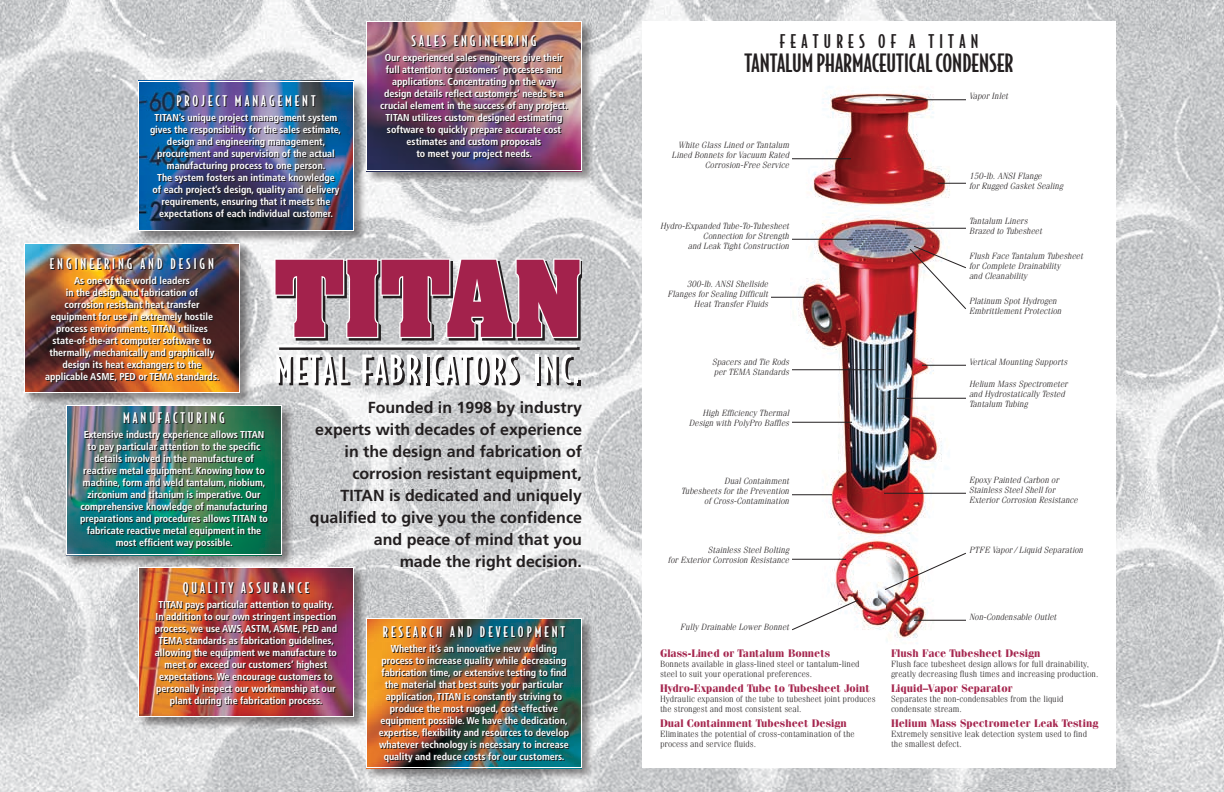
<style>
.page{position:relative;width:1224px;height:792px;background:#fff}
.page>*{position:absolute;margin:0;border:0;box-sizing:border-box;transform-origin:0 0}
.t1{font:500 24px "Bodega Sans";color:#231f20}
.t2{font:500 18px "Bodega Sans";color:#231f20}
.t3{font:700 16px/22px "Frutiger";color:#231f20;text-align:right}
.t4{font:500 14px "Bodega Sans";color:#fff}
.t5{font:700 11px "Fenice";color:#a5264e}
.t6{font:700 condensed 10px/12px "Frutiger";color:#fff;text-align:center}
.t7{font:italic 300 9px/10px "Fenice";color:#231f20}
.t8{font:300 9px/10px "Fenice";color:#231f20}
</style>
<div class="page">
<img style="left:0;top:0;width:1224px;height:792px">
<div style="left:642px;top:21px;width:474px;height:747px;background:#fff"></div>
<img style="left:790px;top:90px;width:168px;height:554px">
<div style="left:365px;top:617px;width:233px;height:167px;background:#231f20;opacity:.5"></div>
<img style="left:368px;top:620px;width:212px;height:146px">
<div style="left:137px;top:566px;width:233px;height:167px;background:#231f20;opacity:.5"></div>
<img style="left:140px;top:569px;width:212px;height:146px">
<div style="left:65px;top:404px;width:233px;height:167px;background:#231f20;opacity:.5"></div>
<img style="left:68px;top:407px;width:212px;height:146px">
<div style="left:23px;top:242px;width:233px;height:167px;background:#231f20;opacity:.5"></div>
<img style="left:26px;top:245px;width:212px;height:146px">
<div style="left:137px;top:80px;width:233px;height:167px;background:#231f20;opacity:.5"></div>
<img style="left:140px;top:83px;width:212px;height:146px">
<div style="left:365px;top:20px;width:233px;height:167px;background:#231f20;opacity:.5"></div>
<img style="left:368px;top:23px;width:212px;height:146px">
<div style="left:138px;top:81px;width:216px;height:150px;border:1px solid #fff"></div>
<div style="left:24px;top:243px;width:216px;height:150px;border:1px solid #fff"></div>
<div style="left:66px;top:405px;width:216px;height:150px;border:1px solid #fff"></div>
<div style="left:138px;top:567px;width:216px;height:150px;border:1px solid #fff"></div>
<div style="left:366px;top:618px;width:216px;height:150px;border:1px solid #fff"></div>
<div style="left:366px;top:21px;width:216px;height:150px;border:1px solid #fff"></div>
<hr style="left:279px;top:347px;width:301px;height:3px;background:#231f20">
<hr style="left:426px;top:357px;width:3px;height:28px;background:#231f20">
<hr style="left:537px;top:357px;width:4px;height:28px;background:#231f20">
<svg style="left:274px;top:258px;width:308px;height:84px;background:#aa5873"></svg>
<hr style="left:277px;top:345px;width:300px;height:2px;background:#fff">
<svg style="left:276px;top:355px;width:74px;height:30px"></svg>
<svg style="left:361px;top:355px;width:60px;height:30px"></svg>
<hr style="left:423px;top:355px;width:4px;height:28px;background:#fff">
<svg style="left:432px;top:354px;width:88px;height:31px"></svg>
<hr style="left:535px;top:355px;width:4px;height:28px;background:#fff">
<svg style="left:544px;top:354px;width:37px;height:31px"></svg>
<hr style="left:792px;top:158px;width:59px;height:1px;background:#231f20">
<svg style="left:938px;top:183px;width:28px;height:1px"></svg>
<hr style="left:792px;top:239px;width:61px;height:1px;background:#231f20">
<hr style="left:895px;top:228px;width:71px;height:1px;background:#231f20">
<hr style="left:771px;top:297px;width:33px;height:1px;background:#231f20">
<hr style="left:922px;top:365px;width:44px;height:1px;background:#231f20">
<hr style="left:792px;top:370px;width:92px;height:1px;background:#231f20">
<hr style="left:792px;top:422px;width:60px;height:1px;background:#231f20">
<hr style="left:897px;top:398px;width:69px;height:1px;background:#231f20">
<hr style="left:792px;top:494px;width:40px;height:1px;background:#231f20">
<hr style="left:884px;top:493px;width:82px;height:1px;background:#231f20">
<hr style="left:792px;top:559px;width:54px;height:1px;background:#231f20">
<hr style="left:914px;top:620px;width:52px;height:1px;background:#231f20">
<svg style="left:791px;top:600px;width:68px;height:30px"></svg>
<svg style="left:884px;top:553px;width:82px;height:37px"></svg>
<hr style="left:886px;top:100px;width:80px;height:1px;background:#231f20">
<svg style="left:909px;top:246px;width:57px;height:64px"></svg>
<h3 class="t4" style="left:411px;top:33px;width:127px">S A L E S E N G I N E E R I N G</h3>
<p class="t6" style="left:380px;top:52px;width:189px">Our experienced sales engineers give their full attention to customers’ processes and applications. Concentrating on the way design details reflect customers’ needs is a crucial element in the success of any project.<br>TITAN utilizes custom designed estimating software to quickly prepare accurate cost estimates and custom proposals<br>to meet your project needs.</p>
<h3 class="t4" style="left:176px;top:92px;width:141px">P R O J E C T M A N A G E M E N T</h3>
<p class="t6" style="left:150px;top:111px;width:193px">TITAN’s unique project management system gives the responsibility for the sales estimate, design and engineering management, procurement and supervision of the actual manufacturing process to one person.<br>The system fosters an intimate knowledge<br>of each project’s design, quality and delivery requirements, ensuring that it meets the expectations of each individual customer.</p>
<h3 class="t4" style="left:50px;top:255px;width:166px">E N G I N E E R I N G A N D D E S I G N</h3>
<p class="t6" style="left:45px;top:274px;width:176px">As one of the world leaders<br>in the design and fabrication of<br>corrosion resistant heat transfer equipment for use in extremely hostile process environments, TITAN utilizes state-of-the-art computer software to thermally, mechanically and graphically design its heat exchangers to the applicable ASME, PED or TEMA standards.</p>
<h3 class="t4" style="left:123px;top:410px;width:103px">M A N U F A C T U R I N G</h3>
<p class="t6" style="left:80px;top:429px;width:189px">Extensive industry experience allows TITAN to pay particular attention to the specific details involved in the manufacture of reactive metal equipment. Knowing how to machine, form and weld tantalum, niobium, zirconium and titanium is imperative. Our comprehensive knowledge of manufacturing preparations and procedures allows TITAN to fabricate reactive metal equipment in the most efficient way possible.</p>
<h3 class="t4" style="left:183px;top:580px;width:128px">Q U A L I T Y A S S U R A N C E</h3>
<p class="t6" style="left:155px;top:599px;width:184px">TITAN pays particular attention to quality.<br>In addition to our own stringent inspection process, we use AWS, ASTM, ASME, PED and TEMA standards as fabrication guidelines, allowing the equipment we manufacture to meet or exceed our customers’ highest expectations. We encourage customers to personally inspect our workmanship at our plant during the fabrication process.</p>
<p class="t3" style="left:310px;top:397px;width:274px">Founded in 1998 by industry experts with decades of experience in the design and fabrication of corrosion resistant equipment,<br>TITAN is dedicated and uniquely qualified to give you the confidence and peace of mind that you<br>made the right decision.</p>
<h3 class="t4" style="left:383px;top:624px;width:184px">R E S E A R C H A N D D E V E L O P M E N T</h3>
<p class="t6" style="left:379px;top:643px;width:192px">Whether it’s an innovative new welding process to increase quality while decreasing fabrication time, or extensive testing to find the material that best suits your particular application, TITAN is constantly striving to produce the most rugged, cost-effective equipment possible. We have the dedication, expertise, flexibility and resources to develop whatever technology is necessary to increase quality and reduce costs for our customers.</p>
<h2 class="t2" style="left:780px;top:30px;width:200px">F E A T U R E S O F A T I T A N</h2>
<h1 class="t1" style="left:745px;top:48px;width:270px">TANTALUM PHARMACEUTICAL CONDENSER</h1>
<p class="t7" style="left:672px;top:140px;width:119px;text-align:right">White Glass Lined or Tantalum<br>Lined Bonnets for Vacuum Rated<br>Corrosion-Free Service</p>
<p class="t7" style="left:660px;top:221px;width:130px;text-align:right">Hydro-Expanded Tube-To-Tubesheet<br>Connection for Strength<br>and Leak Tight Construction</p>
<p class="t7" style="left:668px;top:279px;width:102px;text-align:right">300-lb. ANSI Shellside<br>Flanges for Sealing Difficult<br>Heat Transfer Fluids</p>
<p class="t7" style="left:712px;top:357px;width:78px">Spacers and Tie Rods per TEMA Standards</p>
<p class="t7" style="left:689px;top:408px;width:102px;text-align:right">High Efficiency Thermal<br>Design with PolyPro Baffles</p>
<p class="t7" style="left:681px;top:476px;width:109px;text-align:right">Dual Containment<br>Tubesheets for the Prevention of Cross-Contamination</p>
<p class="t7" style="left:668px;top:545px;width:123px;text-align:right">Stainless Steel Bolting<br>for Exterior Corrosion Resistance</p>
<p class="t7" style="left:969px;top:91px;width:41px">Vapor Inlet</p>
<p class="t7" style="left:969px;top:171px;width:96px">150-lb. ANSI Flange<br>for Rugged Gasket Sealing</p>
<p class="t7" style="left:969px;top:216px;width:74px">Tantalum Liners<br>Brazed to Tubesheet</p>
<p class="t7" style="left:969px;top:251px;width:115px">Flush Face Tantalum Tubesheet for Complete Drainability<br>and Cleanability</p>
<p class="t7" style="left:969px;top:296px;width:94px">Platinum Spot Hydrogen<br>Embrittlement Protection</p>
<p class="t7" style="left:969px;top:357px;width:100px">Vertical Mounting Supports</p>
<p class="t7" style="left:969px;top:379px;width:100px">Helium Mass Spectrometer and Hydrostatically Tested<br>Tantalum Tubing</p>
<p class="t7" style="left:969px;top:475px;width:110px">Epoxy Painted Carbon or<br>Stainless Steel Shell for<br>Exterior Corrosion Resistance</p>
<p class="t7" style="left:969px;top:545px;width:116px">PTFE Vapor / Liquid Separation</p>
<p class="t7" style="left:680px;top:622px;width:110px">Fully Drainable Lower Bonnet</p>
<p class="t5" style="left:660px;top:646px;width:172px">Glass-Lined or Tantalum Bonnets</p>
<p class="t8" style="left:660px;top:658px;width:201px">Bonnets available in glass-lined steel or tantalum-lined steel to suit your operational preferences.</p>
<p class="t5" style="left:660px;top:681px;width:211px">Hydro-Expanded Tube to Tubesheet Joint</p>
<p class="t8" style="left:660px;top:693px;width:217px">Hydraulic expansion of the tube to tubesheet joint produces the strongest and most consistent seal.</p>
<p class="t5" style="left:660px;top:716px;width:188px">Dual Containment Tubesheet Design</p>
<p class="t8" style="left:660px;top:728px;width:196px">Eliminates the potential of cross-contamination of the process and service fluids.</p>
<p class="t7" style="left:969px;top:612px;width:89px">Non-Condensable Outlet</p>
<p class="t5" style="left:891px;top:646px;width:151px">Flush Face Tubesheet Design</p>
<p class="t8" style="left:891px;top:658px;width:209px">Flush face tubesheet design allows for full drainability, greatly decreasing flush times and increasing production.</p>
<p class="t5" style="left:891px;top:681px;width:123px">Liquid–Vapor Separator</p>
<p class="t8" style="left:891px;top:693px;width:174px">Separates the non-condensables from the liquid condensate stream.</p>
<p class="t5" style="left:891px;top:716px;width:209px">Helium Mass Spectrometer Leak Testing</p>
<p class="t8" style="left:891px;top:728px;width:198px">Extremely sensitive leak detection system used to find the smallest defect.</p>
</div>
